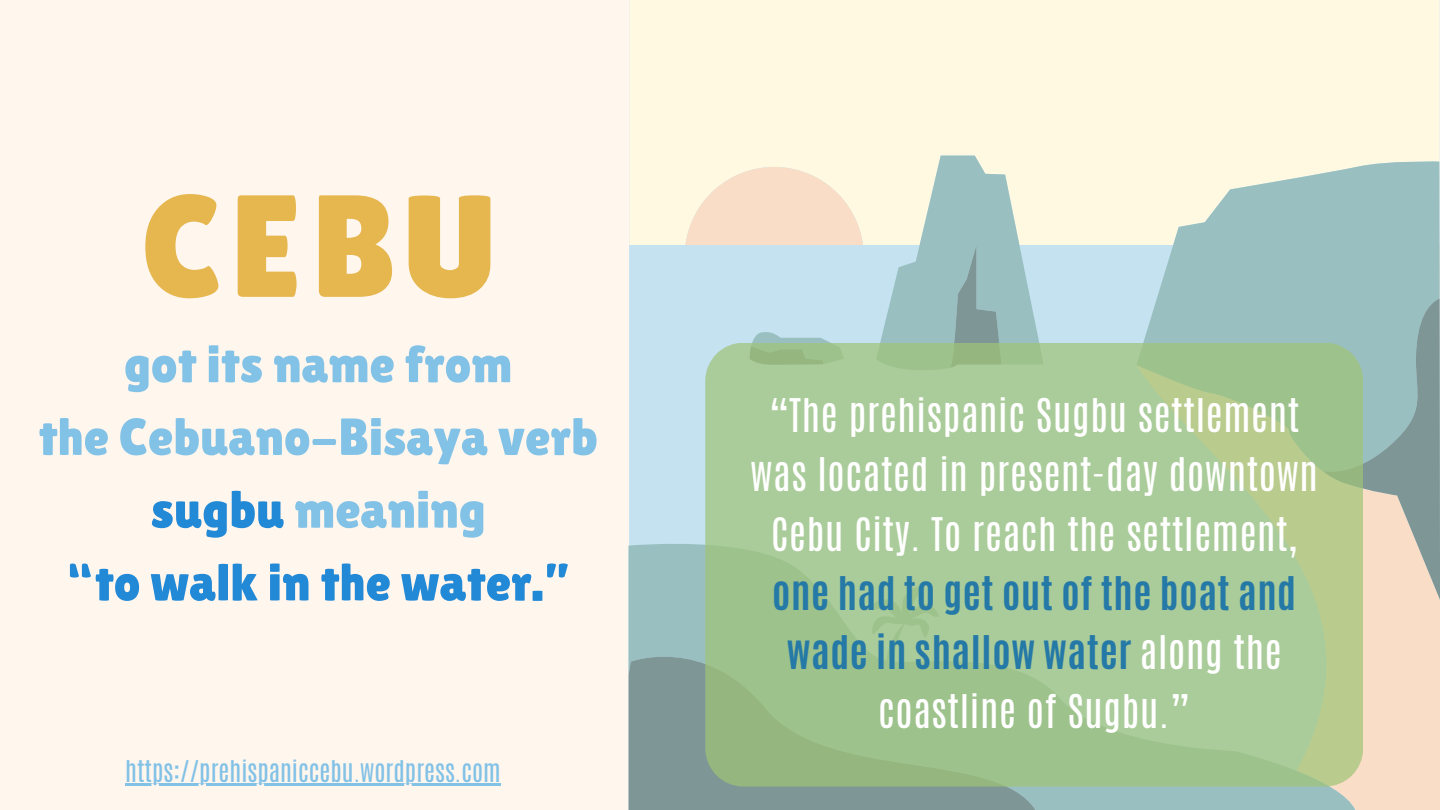
<style>
.page{position:relative;width:1440px;height:810px;background:#fff6ee}
.page>*{position:absolute;margin:0;border:0;box-sizing:border-box;transform-origin:0 0}
.t1{font:145px "Lilita One";color:#e6b74e}
.t2{font:52px/72.8px "Lilita One";color:#82c2e6;text-align:center}
.t3{font:38.8px/59.2px "Antonio";letter-spacing:.015em;color:#fff;text-align:center}
.t4{font:700 38.8px/59.2px "Antonio";letter-spacing:.02em;color:#2579a7;text-align:center}
.t5{font:25px "Antonio";color:#82c2e6}
.s1{color:#2289d6}
.s2{font-weight:400;color:#fff}
</style>
<div class="page">
<div style="left:629px;top:0;width:810px;height:156px;background:#fff9e1"></div>
<svg style="left:629px;top:156px;width:811px;height:89px;fill:#fff9e1"></svg>
<svg style="left:629px;top:245px;width:811px;height:565px;background:#afc6c8"></svg>
<svg style="left:705px;top:343px;width:658px;height:444px;background:#a7c894"></svg>
<hr style="left:125px;top:784px;width:376px;height:2px;background:#82c2e6">
<h1 class="t1" style="left:141px;top:163px;width:356px">CEBU</h1>
<h2 class="t2" style="left:38px;top:327px;width:561px">got its name from<br>the Cebuano-Bisaya verb <span class="s1">sugbu</span> meaning<br><span class="s1">“to walk in the water.”</span></h2>
<p class="t5" style="left:125px;top:754px;width:377px">https://prehispaniccebu.wordpress.com</p>
<p class="t3" style="left:751px;top:386px;width:569px">“The prehispanic Sugbu settlement was located in present-day downtown<br>Cebu City. To reach the settlement,</p>
<p class="t4" style="left:772px;top:564px;width:525px">one had to get out of the boat and wade in shallow water <span class="s2">along the coastline of Sugbu.”</span></p>
</div>
